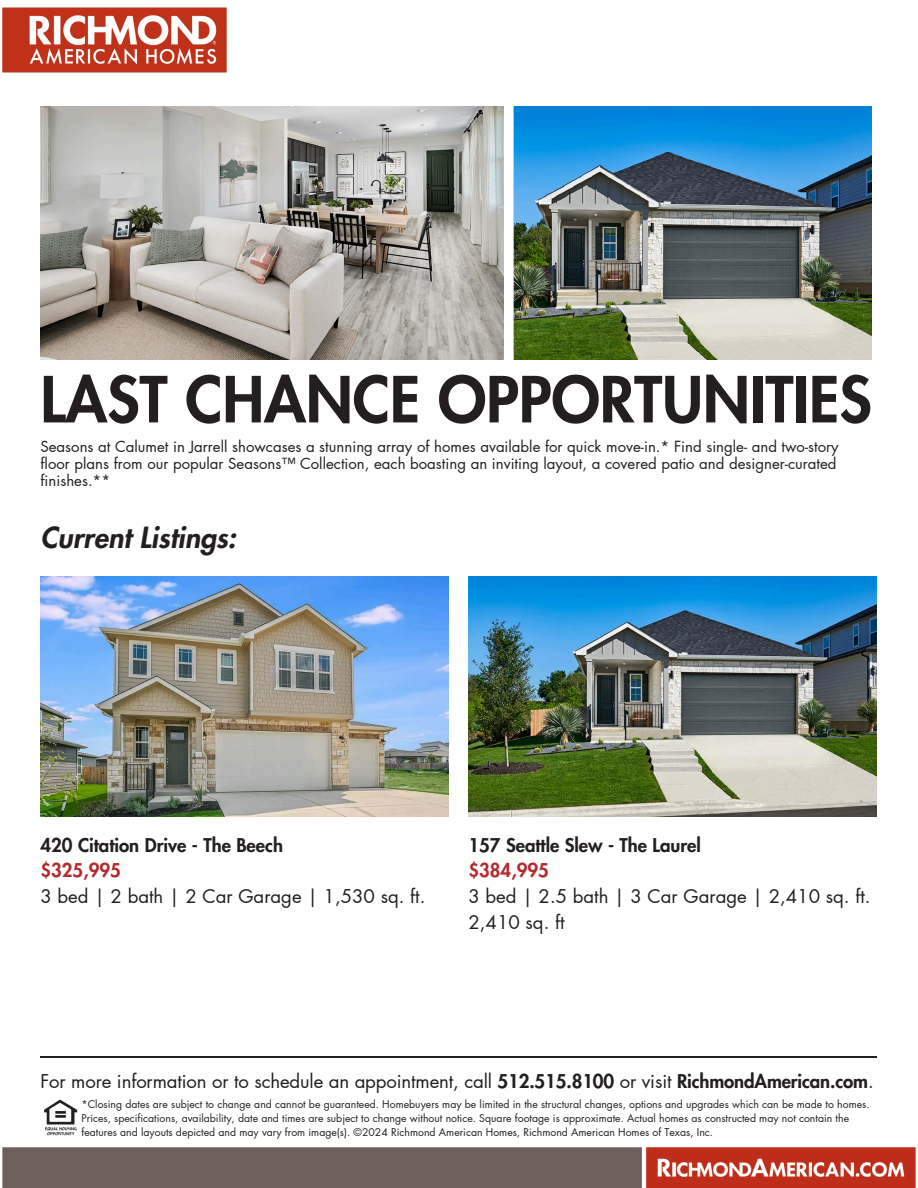
<style>
.page{position:relative;width:918px;height:1188px;background:#fff}
.page>*{position:absolute;margin:0;border:0;box-sizing:border-box;transform-origin:0 0}
.t1{font:800 61.8px "Futura LT Pro";color:#231f20}
.t2{font:italic 800 28.5px "Futura LT Pro";color:#231f20}
.t3{font:18.6px/25.7px "Futura LT Pro";letter-spacing:-.005em;color:#231f20}
.t4{font:15px/16.8px "Futura LT Pro";color:#231f20}
.t5{font:10.5px/14px "Futura LT Pro";color:#231f20}
.s1{font-weight:800}
.s2{font-weight:800;color:#b2292e}
</style>
<div class="page">
<img style="left:2px;top:7px;width:225px;height:66px">
<hr style="left:40px;top:1056px;width:837px;height:1px;background:#231f20">
<img style="left:2px;top:1099px;width:914px;height:89px">
<img style="left:40px;top:106px;width:832px;height:253px">
<img style="left:40px;top:577px;width:409px;height:239px">
<img style="left:468px;top:577px;width:409px;height:239px">
<h3 class="t1" style="left:40px;top:371px;width:833px">LAST CHANCE OPPORTUNITIES</h3>
<h3 class="t4" style="left:40px;top:439px;width:800px">Seasons at Calumet in Jarrell showcases a stunning array of homes available for quick move-in.* Find single- and two-story floor plans from our popular Seasons™ Collection, each boasting an inviting layout, a covered patio and designer-curated finishes.**</h3>
<h3 class="t2" style="left:40px;top:525px;width:197px">Current Listings:</h3>
<p class="t3" style="left:40px;top:833px;width:386px"><span class="s1">420 Citation Drive - The Beech<br></span><span class="s2">$325,995<br></span>3 bed | 2 bath | 2 Car Garage | 1,530 sq. ft.</p>
<p class="t3" style="left:468px;top:833px;width:404px"><span class="s1">157 Seattle Slew - The Laurel<br></span><span class="s2">$384,995<br></span>3 bed | 2.5 bath | 3 Car Garage | 2,410 sq. ft.<br>2,410 sq. ft</p>
<p class="t3" style="left:40px;top:1069px;width:835px">For more information or to schedule an appointment, call <span class="s1">512.515.8100</span> or visit <span class="s1">RichmondAmerican.com</span>.</p>
<p class="t5" style="left:82px;top:1098px;width:790px">*Closing dates are subject to change and cannot be guaranteed. Homebuyers may be limited in the structural changes, options and upgrades which can be made to homes.<br>Prices, specifications, availability, date and times are subject to change without notice. Square footage is approximate. Actual homes as constructed may not contain the features and layouts depicted and may vary from image(s). ©2024 Richmond American Homes, Richmond American Homes of Texas, Inc.</p>
</div>
